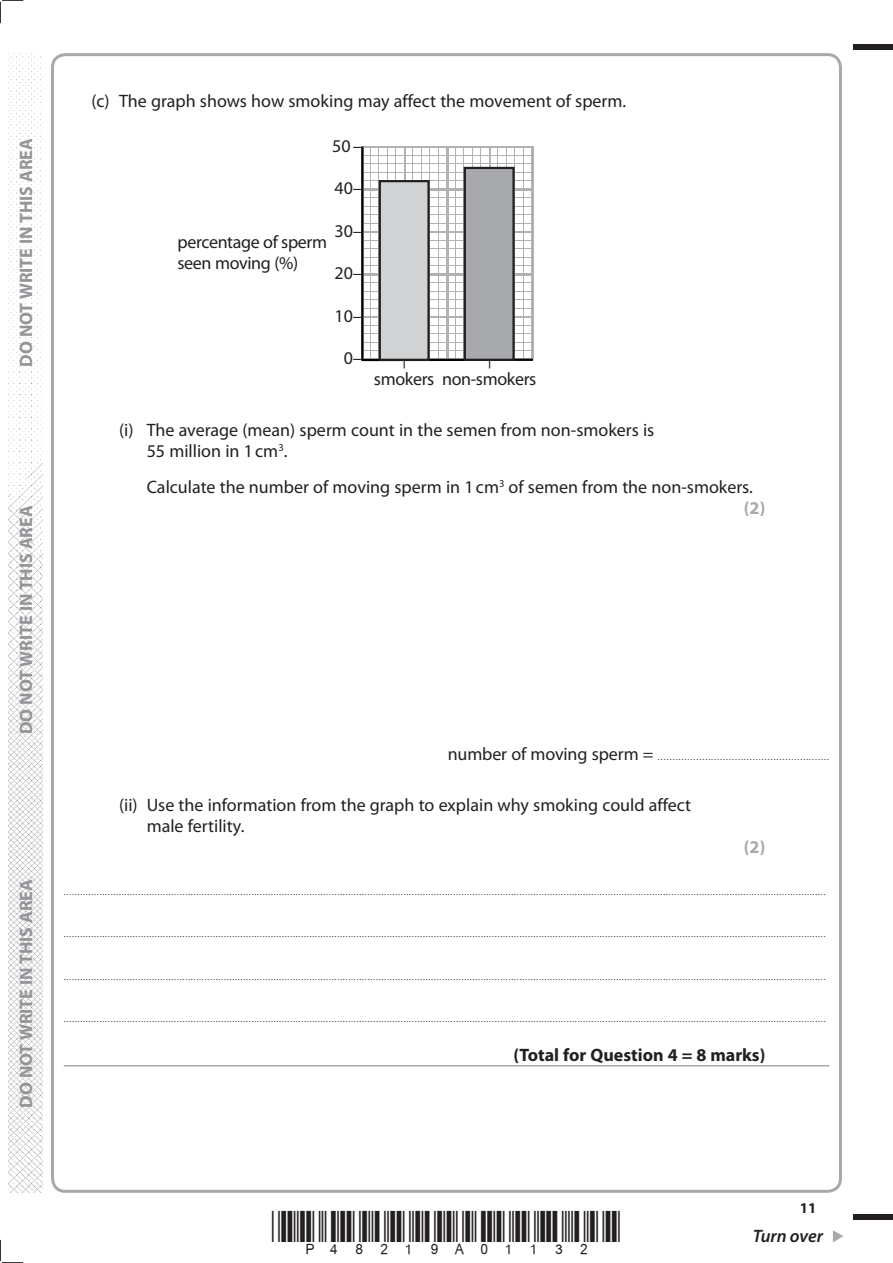
<style>
.page{position:relative;width:893px;height:1263px;background:#fff}
.page>*{position:absolute;margin:0;border:0;box-sizing:border-box;transform-origin:0 0}
.t1{font:18px/21px "Myriad Pro";color:#231f20}
.t2{font:700 18px "Myriad Pro";color:#939598}
.t3{font:18px/21px "Myriad Pro";letter-spacing:-.02em;color:#231f20}
.t4{font:700 18px "Myriad Pro";color:#231f20}
.t5{font:italic 600 18px "Myriad Pro";letter-spacing:-.005em;color:#231f20}
.t6{font:700 18px "Myriad Pro";color:#a8a9ad}
.t7{font:700 15px "Myriad Pro";color:#231f20}
.t8{font:9px "Myriad Pro";color:#231f20}
.s1{font-weight:700;color:#a8a9ad}
.s2{font-size:18px}
</style>
<div class="page">
<div style="left:853px;top:45px;width:40px;height:5px;background:#231f20"></div>
<div style="left:853px;top:1214px;width:40px;height:6px;background:#231f20"></div>
<svg style="left:833px;top:1230px;width:10px;height:12px"></svg>
<svg style="left:0;top:0;width:23px;height:23px"></svg>
<svg style="left:0;top:1240px;width:23px;height:23px"></svg>
<img style="left:9px;top:53px;width:34px;height:1140px">
<hr style="left:64px;top:1065px;width:765px;height:1px;background:#a8a9ad">
<svg style="left:361px;top:146px;width:173px;height:216px"></svg>
<div style="left:380px;top:181px;width:49px;height:179px;background:#d1d2d4"></div>
<div style="left:379px;top:180px;width:51px;height:181px;border:2px solid #231f20"></div>
<div style="left:465px;top:168px;width:49px;height:192px;background:#a8a9ad"></div>
<div style="left:464px;top:167px;width:51px;height:194px;border:2px solid #231f20"></div>
<h1 class="t2" style="left:14px;top:367px;width:230px;rotate:-90deg">DO NOT WRITE IN THIS AREA</h1>
<h1 class="t2" style="left:14px;top:734px;width:230px;rotate:-90deg">DO NOT WRITE IN THIS AREA</h1>
<h1 class="t2" style="left:14px;top:1108px;width:230px;rotate:-90deg">DO NOT WRITE IN THIS AREA</h1>
<h1 class="t1" style="left:91px;top:90px;width:536px">(c) The graph shows how smoking may affect the movement of sperm.</h1>
<h1 class="t1" style="left:332px;top:135px;width:31px">50 –</h1>
<h1 class="t1" style="left:334px;top:177px;width:29px">40–</h1>
<h1 class="t1" style="left:334px;top:220px;width:29px">30–</h1>
<h1 class="t1" style="left:334px;top:262px;width:29px">20–</h1>
<h1 class="t1" style="left:334px;top:305px;width:29px">10–</h1>
<h1 class="t1" style="left:344px;top:348px;width:20px">0–</h1>
<h1 class="t3" style="left:178px;top:231px;width:151px">percentage of sperm seen moving (%)</h1>
<h1 class="t1" style="left:417px;top:360px;width:10px;rotate:90deg">–</h1>
<h1 class="t1" style="left:502px;top:360px;width:10px;rotate:90deg">–</h1>
<h1 class="t3" style="left:374px;top:368px;width:164px">smokers non-smokers</h1>
<h1 class="t1" style="left:147px;top:419px;width:509px;text-indent:-28px">(i) The average (mean) sperm count in the semen from non-smokers is<br>55 million in 1 cm<sup>3</sup>.</h1>
<h1 class="t1" style="left:744px;top:476px;width:23px;text-indent:-597px">Calculate the number of moving sperm in 1 cm<sup>3</sup> of semen from the non-smokers. <span class="s1">(2)</span></h1>
<p class="t8" style="left:448px;top:751px;width:383px"><span class="s2">number of moving sperm =</span> ..........................................................</p>
<h1 class="t1" style="left:147px;top:794px;width:546px;text-indent:-28px">(ii) Use the information from the graph to explain why smoking could affect male fertility.</h1>
<h1 class="t6" style="left:744px;top:835px;width:23px">(2)</h1>
<p class="t8" style="left:64px;top:886px;width:763px">....................................................................................................................................................................................................................................................................................</p>
<p class="t8" style="left:64px;top:929px;width:763px">....................................................................................................................................................................................................................................................................................</p>
<p class="t8" style="left:64px;top:971px;width:763px">....................................................................................................................................................................................................................................................................................</p>
<p class="t8" style="left:64px;top:1013px;width:763px">....................................................................................................................................................................................................................................................................................</p>
<h1 class="t4" style="left:513px;top:1043px;width:254px">(Total for Question 4 = 8 marks)</h1>
<h2 class="t7" style="left:800px;top:1198px;width:18px">11</h2>
<h1 class="t5" style="left:753px;top:1225px;width:72px">Turn over</h1>
</div>
